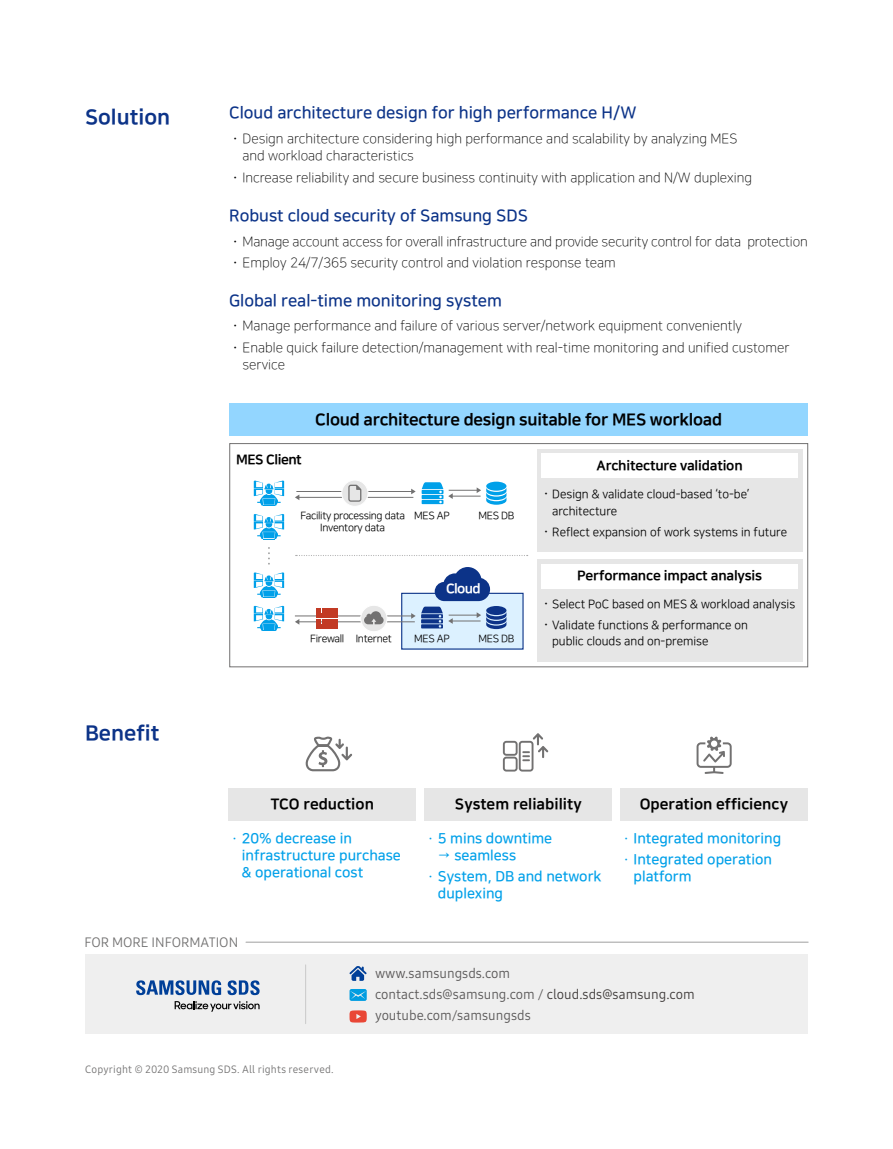
<style>
.page{position:relative;width:893px;height:1149px;background:#fff}
.page>*{position:absolute;margin:0;border:0;box-sizing:border-box;transform-origin:0 0}
.t1{font:21px "Nanum Square EB";color:#0c3388}
.t2{font:16.5px "Nanum Square B";color:#0c3388}
.t3{font:16.5px "Nanum Square EB";letter-spacing:-.015em;color:#000}
.t4{font:15px "Nanum Square EB";color:#000}
.t5{font:14.25px/17.1px "Nanum Square B";color:#00a0e9}
.t6{font:13.5px/21.5px "Nanum Square L";color:#000}
.t7{font:13.5px/21px "Samsung One Latin Compact 400";color:#595757}
.t8{font:13.5px "Nanum Square EB";letter-spacing:-.015em;color:#000}
.t9{font:13.5px "Samsung One Latin Compact 400";color:#727171}
.t10{font:13.5px "Nanum Square EB";letter-spacing:-.035em;color:#000}
.t11{font:13.5px "Nanum Square EB";letter-spacing:-.055em;color:#fff}
.t12{font:12px/16.5px "Nanum Square R";color:#000}
.t13{font:10.5px/12px "Nanum Square R";letter-spacing:-.03em;color:#000;text-align:center}
.t14{font:10.5px "Samsung One Latin Compact 400";letter-spacing:.015em;color:#727171}
.s1{font-family:"Nanum Square B"}
.s2{font-family:"Nanum Square B";font-size:13.5px}
.s3{font-size:13.5px}
.s4{color:#3e3a39}
</style>
<div class="page">
<div style="left:228px;top:787px;width:188px;height:33px;background:#e6e6e6"></div>
<div style="left:424px;top:787px;width:188px;height:33px;background:#e6e6e6"></div>
<div style="left:620px;top:787px;width:188px;height:33px;background:#e6e6e6"></div>
<div style="left:230px;top:403px;width:578px;height:32px;background:#93d6ff"></div>
<div style="left:230px;top:443px;width:578px;height:223px;border:1px solid #727171"></div>
<div style="left:537px;top:449px;width:266px;height:103px;background:#e6e6e6"></div>
<div style="left:541px;top:453px;width:257px;height:25px;background:#fff"></div>
<div style="left:537px;top:558px;width:266px;height:103px;background:#e6e6e6"></div>
<div style="left:541px;top:563px;width:257px;height:25px;background:#fff"></div>
<svg style="left:296px;top:555px;width:232px;height:1px"></svg>
<svg style="left:268px;top:547px;width:2px;height:17px"></svg>
<svg style="left:422px;top:482px;width:84px;height:22px"></svg>
<hr style="left:296px;top:491px;width:117px;height:1px;background:#727171">
<svg style="left:411px;top:488px;width:5px;height:6px"></svg>
<hr style="left:296px;top:497px;width:117px;height:1px;background:#727171">
<svg style="left:295px;top:495px;width:4px;height:5px"></svg>
<svg style="left:342px;top:480px;width:26px;height:26px"></svg>
<div style="left:341px;top:479px;width:27px;height:27px;border:1px solid #fff;border-radius:50%"></div>
<svg style="left:348px;top:484px;width:13px;height:17px"></svg>
<svg style="left:254px;top:572px;width:30px;height:26px"></svg>
<svg style="left:254px;top:605px;width:30px;height:26px"></svg>
<svg style="left:254px;top:480px;width:30px;height:26px"></svg>
<svg style="left:254px;top:514px;width:30px;height:25px"></svg>
<svg style="left:316px;top:612px;width:23px;height:17px"></svg>
<hr style="left:295px;top:615px;width:118px;height:1px;background:#727171">
<hr style="left:298px;top:621px;width:117px;height:1px;background:#727171">
<svg style="left:295px;top:619px;width:4px;height:5px"></svg>
<div style="left:361px;top:605px;width:26px;height:26px;background:#e6e6e6;border-radius:50%"></div>
<div style="left:360px;top:604px;width:27px;height:28px;border:1px solid #fff;border-radius:50%"></div>
<svg style="left:364px;top:611px;width:20px;height:13px"></svg>
<div style="left:316px;top:613px;width:11px;height:5px;background:#c23a24"></div>
<hr style="left:322px;top:608px;width:11px;height:4px;background:#c23a24">
<svg style="left:333px;top:608px;width:5px;height:4px"></svg>
<svg style="left:316px;top:608px;width:5px;height:4px"></svg>
<div style="left:328px;top:613px;width:10px;height:5px;background:#c23a24"></div>
<hr style="left:316px;top:624px;width:11px;height:4px;background:#c23a24">
<div style="left:322px;top:618px;width:11px;height:5px;background:#c23a24"></div>
<svg style="left:333px;top:618px;width:5px;height:5px"></svg>
<svg style="left:316px;top:618px;width:5px;height:5px"></svg>
<hr style="left:328px;top:624px;width:10px;height:4px;background:#c23a24">
<svg style="left:401px;top:567px;width:123px;height:83px"></svg>
<svg style="left:305px;top:736px;width:47px;height:35px"></svg>
<svg style="left:503px;top:733px;width:45px;height:38px"></svg>
<svg style="left:697px;top:736px;width:35px;height:37px"></svg>
<hr style="left:246px;top:941px;width:562px;height:1px;background:#9fa0a0">
<div style="left:85px;top:954px;width:723px;height:79px;background:#efefef"></div>
<svg style="left:175px;top:1001px;width:85px;height:10px"></svg>
<svg style="left:136px;top:980px;width:85px;height:14px"></svg>
<svg style="left:227px;top:980px;width:33px;height:14px"></svg>
<hr style="left:305px;top:964px;width:1px;height:59px;background:#c9caca">
<svg style="left:349px;top:966px;width:18px;height:14px"></svg>
<svg style="left:350px;top:989px;width:17px;height:11px"></svg>
<svg style="left:349px;top:1010px;width:18px;height:12px"></svg>
<h1 class="t1" style="left:85px;top:105px;width:87px">Solution</h1>
<p class="t2" style="left:229px;top:104px;width:409px">Cloud architecture design for high performance H/W</p>
<p class="t6" style="left:243px;top:130px;width:496px;line-height:17.2px;text-indent:-14px"><span class="s1">ㆍ</span>Design architecture considering high performance and scalability by analyzing MES and workload characteristics</p>
<p class="t6" style="left:229px;top:167px;width:524px"><span class="s1">ㆍ</span>Increase reliability and secure business continuity with application and N/W duplexing</p>
<p class="t2" style="left:229px;top:207px;width:300px">Robust cloud security of Samsung SDS</p>
<p class="t6" style="left:229px;top:231px;width:580px"><span class="s1">ㆍ</span>Manage account access for overall infrastructure and provide security control for data protection<span class="s1">ㆍ</span>Employ 24/7/365 security control and violation response team</p>
<p class="t2" style="left:229px;top:292px;width:274px">Global real-time monitoring system</p>
<p class="t6" style="left:229px;top:315px;width:562px"><span class="s1">ㆍ</span>Manage performance and failure of various server/network equipment conveniently<span class="s1">ㆍ</span>Enable quick failure detection/management with real-time monitoring and unified customer</p>
<p class="t6" style="left:243px;top:354px;width:44px">service</p>
<p class="t10" style="left:236px;top:452px;width:67px">MES Client</p>
<p class="t3" style="left:315px;top:411px;width:409px">Cloud architecture design suitable for MES workload</p>
<p class="t8" style="left:597px;top:458px;width:148px">Architecture validation</p>
<h1 class="t1" style="left:85px;top:721px;width:76px">Benefit</h1>
<p class="t13" style="left:300px;top:510px;width:106px">Facility processing data<br>Inventory data</p>
<p class="t13" style="left:414px;top:510px;width:37px">MES AP</p>
<p class="t13" style="left:478px;top:510px;width:37px">MES DB</p>
<p class="t11" style="left:446px;top:581px;width:36px">Cloud</p>
<p class="t13" style="left:310px;top:632px;width:83px">Firewall Internet</p>
<p class="t13" style="left:414px;top:632px;width:37px">MES AP</p>
<p class="t13" style="left:478px;top:632px;width:37px">MES DB</p>
<p class="t12" style="left:552px;top:486px;width:199px;text-indent:-12px"><span class="s2">ㆍ</span>Design &amp; validate cloud-based ‘to-be’ architecture</p>
<p class="t12" style="left:540px;top:523px;width:248px"><span class="s2">ㆍ</span>Reflect expansion of work systems in future</p>
<p class="t8" style="left:577px;top:568px;width:187px">Performance impact analysis</p>
<p class="t12" style="left:540px;top:594px;width:256px;line-height:20.7px"><span class="s2">ㆍ</span>Select PoC based on MES &amp; workload analysis<span class="s2">ㆍ</span>Validate functions &amp; performance on</p>
<p class="t12" style="left:552px;top:633px;width:158px">public clouds and on-premise</p>
<p class="t4" style="left:271px;top:796px;width:105px">TCO reduction</p>
<p class="t4" style="left:455px;top:796px;width:128px">System reliability</p>
<p class="t4" style="left:640px;top:796px;width:150px">Operation efficiency</p>
<p class="t5" style="left:242px;top:829px;width:160px;text-indent:-14px"><span class="s3">ㆍ</span>20% decrease in infrastructure purchase &amp; operational cost</p>
<p class="t5" style="left:424px;top:829px;width:129px"><span class="s3">ㆍ</span>5 mins downtime</p>
<p class="t5" style="left:424px;top:844px;width:179px;line-height:21.3px;text-indent:14px">→ seamless<br><span class="s3">ㆍ</span>System, DB and network</p>
<p class="t5" style="left:438px;top:885px;width:67px">duplexing</p>
<p class="t5" style="left:620px;top:827px;width:163px;line-height:21.3px"><span class="s3">ㆍ</span>Integrated monitoring<span class="s3">ㆍ</span>Integrated operation</p>
<p class="t5" style="left:634px;top:868px;width:60px">platform</p>
<p class="t9" style="left:84px;top:933px;width:155px">FOR MORE INFORMATION</p>
<p class="t14" style="left:85px;top:1061px;width:250px">Copyright © 2020 Samsung SDS. All rights reserved.</p>
<p class="t7" style="left:375px;top:962px;width:321px">www.samsungsds.com<br>contact.sds@samsung.com / <span class="s4">cloud.sds@samsung.com </span>youtube.com/samsungsds</p>
</div>
